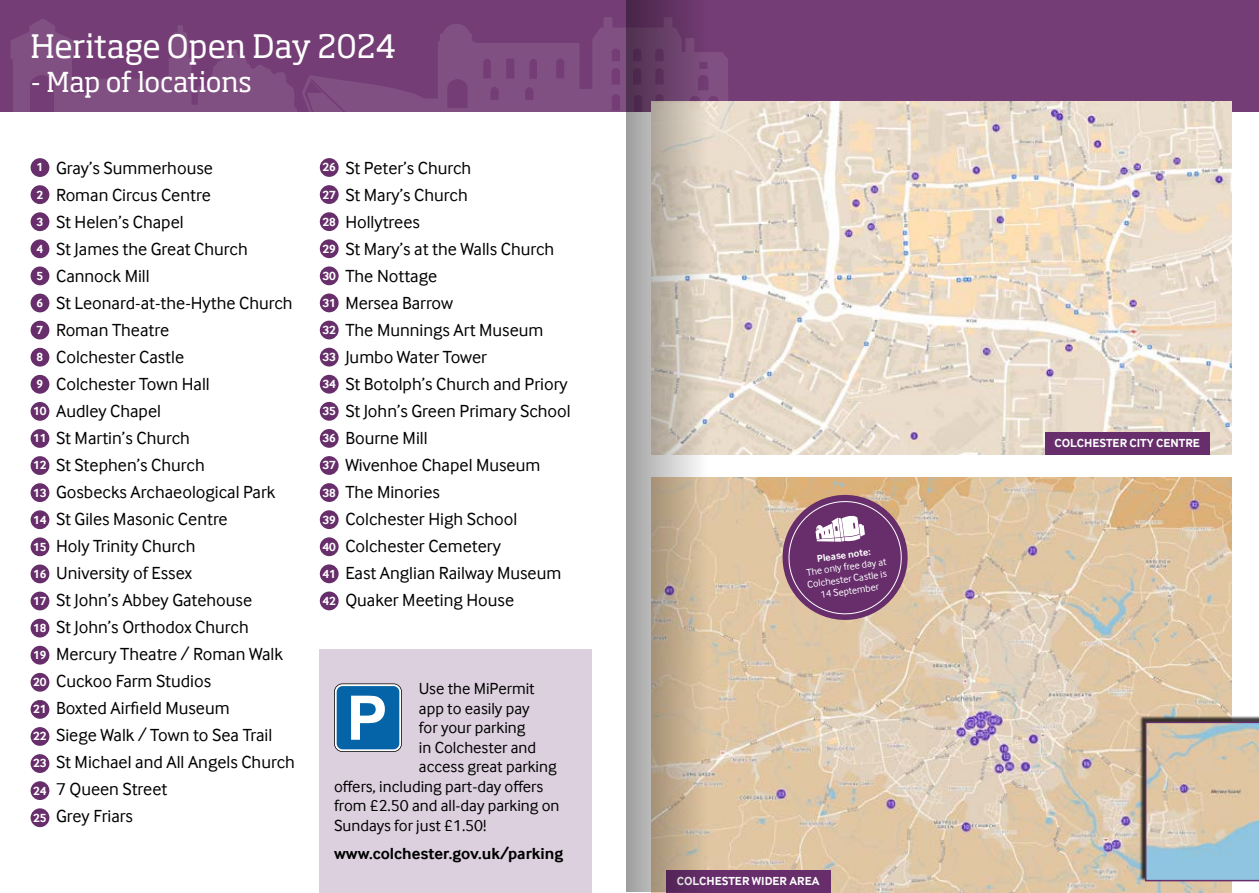
<style>
.page{position:relative;width:1259px;height:893px;background:#fff}
.page>*{position:absolute;margin:0;border:0;box-sizing:border-box;transform-origin:0 0}
.t1{font:31.95px "Soho Std";color:#fff}
.t2{font:27.15px "Soho Std";letter-spacing:-.015em;color:#fff}
.t3{font:18px/27px "Inter Face";color:#000}
.t4{font:16.5px "Inter Face";color:#000}
.t5{font:700 16.5px "Inter Face";color:#000}
.t6{font:700 12.3px "Inter Face";color:#fff}
.t7{font:700 12px "Inter Face";color:#fff}
.t8{font:10.05px/12.1px "Inter Face";color:#fff;text-align:center}
.t9{font:700 10.05px "Inter Face";color:#fff}
</style>
<div class="page">
<img style="left:652px;top:478px;width:579px;height:415px">
<div style="left:0;top:0;width:1259px;height:111px;background:#743d75"></div>
<img style="left:723px;top:101px;width:508px;height:353px">
<svg style="left:10px;top:17px;width:718px;height:153px"></svg>
<div style="left:320px;top:650px;width:272px;height:243px;background:#dcd0df"></div>
<svg style="left:334px;top:683px;width:68px;height:69px;background:#4e8cb9"></svg>
<svg style="left:778px;top:491px;width:134px;height:133px;background:#956983"></svg>
<div style="left:666px;top:870px;width:164px;height:23px;background:#672e6b"></div>
<div style="left:31px;top:158px;width:18px;height:19px;background:#672e6b;border-radius:50%"></div>
<div style="left:31px;top:185px;width:18px;height:19px;background:#672e6b;border-radius:50%"></div>
<div style="left:31px;top:212px;width:18px;height:19px;background:#672e6b;border-radius:50%"></div>
<div style="left:31px;top:239px;width:18px;height:19px;background:#672e6b;border-radius:50%"></div>
<div style="left:31px;top:267px;width:18px;height:18px;background:#672e6b;border-radius:50%"></div>
<div style="left:31px;top:294px;width:18px;height:18px;background:#672e6b;border-radius:50%"></div>
<div style="left:31px;top:321px;width:18px;height:18px;background:#672e6b;border-radius:50%"></div>
<div style="left:31px;top:348px;width:18px;height:19px;background:#672e6b;border-radius:50%"></div>
<div style="left:31px;top:375px;width:18px;height:19px;background:#672e6b;border-radius:50%"></div>
<div style="left:31px;top:402px;width:18px;height:19px;background:#672e6b;border-radius:50%"></div>
<div style="left:31px;top:429px;width:18px;height:19px;background:#672e6b;border-radius:50%"></div>
<div style="left:31px;top:456px;width:18px;height:19px;background:#672e6b;border-radius:50%"></div>
<div style="left:31px;top:483px;width:18px;height:19px;background:#672e6b;border-radius:50%"></div>
<div style="left:31px;top:510px;width:18px;height:19px;background:#672e6b;border-radius:50%"></div>
<div style="left:31px;top:537px;width:18px;height:19px;background:#672e6b;border-radius:50%"></div>
<div style="left:31px;top:564px;width:18px;height:19px;background:#672e6b;border-radius:50%"></div>
<div style="left:31px;top:592px;width:18px;height:18px;background:#672e6b;border-radius:50%"></div>
<div style="left:31px;top:619px;width:18px;height:18px;background:#672e6b;border-radius:50%"></div>
<div style="left:31px;top:646px;width:18px;height:19px;background:#672e6b;border-radius:50%"></div>
<div style="left:31px;top:673px;width:18px;height:19px;background:#672e6b;border-radius:50%"></div>
<div style="left:31px;top:700px;width:18px;height:19px;background:#672e6b;border-radius:50%"></div>
<div style="left:31px;top:727px;width:18px;height:19px;background:#672e6b;border-radius:50%"></div>
<div style="left:320px;top:185px;width:19px;height:19px;background:#672e6b;border-radius:50%"></div>
<div style="left:320px;top:294px;width:19px;height:18px;background:#672e6b;border-radius:50%"></div>
<div style="left:320px;top:321px;width:19px;height:18px;background:#672e6b;border-radius:50%"></div>
<div style="left:320px;top:348px;width:19px;height:18px;background:#672e6b;border-radius:50%"></div>
<div style="left:320px;top:375px;width:19px;height:19px;background:#672e6b;border-radius:50%"></div>
<div style="left:320px;top:402px;width:19px;height:19px;background:#672e6b;border-radius:50%"></div>
<div style="left:320px;top:429px;width:19px;height:19px;background:#672e6b;border-radius:50%"></div>
<div style="left:320px;top:456px;width:19px;height:19px;background:#672e6b;border-radius:50%"></div>
<div style="left:320px;top:483px;width:19px;height:19px;background:#672e6b;border-radius:50%"></div>
<div style="left:320px;top:510px;width:19px;height:19px;background:#672e6b;border-radius:50%"></div>
<div style="left:320px;top:537px;width:19px;height:19px;background:#672e6b;border-radius:50%"></div>
<div style="left:320px;top:564px;width:19px;height:19px;background:#672e6b;border-radius:50%"></div>
<div style="left:320px;top:591px;width:19px;height:19px;background:#672e6b;border-radius:50%"></div>
<div style="left:320px;top:212px;width:19px;height:19px;background:#672e6b;border-radius:50%"></div>
<div style="left:320px;top:239px;width:19px;height:19px;background:#672e6b;border-radius:50%"></div>
<div style="left:320px;top:266px;width:19px;height:19px;background:#672e6b;border-radius:50%"></div>
<div style="left:320px;top:158px;width:19px;height:19px;background:#672e6b;border-radius:50%"></div>
<div style="left:31px;top:754px;width:18px;height:19px;background:#672e6b;border-radius:50%"></div>
<div style="left:31px;top:781px;width:18px;height:19px;background:#672e6b;border-radius:50%"></div>
<div style="left:31px;top:808px;width:18px;height:19px;background:#672e6b;border-radius:50%"></div>
<div style="left:1045px;top:432px;width:164px;height:22px;background:#672e6b"></div>
<div style="left:1139px;top:716px;width:120px;height:164px;background:#000;opacity:.75"></div>
<svg style="left:1145px;top:722px;width:114px;height:159px;background:#c3c1b5"></svg>
<svg style="left:626px;top:1px;width:97px;height:891px;background:#b7a69f"></svg>
<h1 class="t1" style="left:31px;top:26px;width:367px">Heritage Open Day 2024</h1>
<h2 class="t2" style="left:31px;top:65px;width:223px">- Map of locations</h2>
<p class="t6" style="left:37px;top:160px;width:8px">1</p>
<p class="t6" style="left:37px;top:187px;width:8px">2</p>
<p class="t6" style="left:37px;top:214px;width:8px">3</p>
<p class="t6" style="left:37px;top:242px;width:8px">4</p>
<p class="t6" style="left:37px;top:269px;width:8px">5</p>
<p class="t6" style="left:37px;top:296px;width:8px">6</p>
<p class="t6" style="left:37px;top:323px;width:8px">7</p>
<p class="t6" style="left:37px;top:350px;width:8px">8</p>
<p class="t6" style="left:37px;top:377px;width:8px">9</p>
<p class="t6" style="left:33px;top:404px;width:15px">10</p>
<p class="t6" style="left:33px;top:431px;width:15px">11</p>
<p class="t6" style="left:33px;top:458px;width:15px">12</p>
<p class="t6" style="left:33px;top:485px;width:15px">13</p>
<p class="t6" style="left:33px;top:512px;width:15px">14</p>
<p class="t6" style="left:33px;top:539px;width:15px">15</p>
<p class="t6" style="left:33px;top:567px;width:15px">16</p>
<p class="t6" style="left:33px;top:594px;width:15px">17</p>
<p class="t6" style="left:33px;top:621px;width:15px">18</p>
<p class="t6" style="left:33px;top:648px;width:15px">19</p>
<p class="t6" style="left:33px;top:675px;width:15px">20</p>
<p class="t6" style="left:33px;top:702px;width:15px">21</p>
<p class="t6" style="left:33px;top:729px;width:15px">22</p>
<p class="t6" style="left:33px;top:756px;width:15px">23</p>
<p class="t6" style="left:33px;top:783px;width:15px">24</p>
<p class="t6" style="left:33px;top:810px;width:15px">25</p>
<p class="t3" style="left:56px;top:154px;width:240px">Gray’s Summerhouse<br>Roman Circus Centre<br>St Helen’s Chapel<br>St James the Great Church<br>Cannock Mill<br>St Leonard-at-the-Hythe Church<br>Roman Theatre<br>Colchester Castle<br>Colchester Town Hall<br>Audley Chapel<br>St Martin’s Church<br>St Stephen’s Church<br>Gosbecks Archaeological Park<br>St Giles Masonic Centre<br>Holy Trinity Church<br>University of Essex<br>St John’s Abbey Gatehouse<br>St John’s Orthodox Church<br>Mercury Theatre / Roman Walk<br>Cuckoo Farm Studios<br>Boxted Airfield Museum<br>Siege Walk / Town to Sea Trail<br>St Michael and All Angels Church<br>7 Queen Street<br>Grey Friars</p>
<p class="t6" style="left:322px;top:160px;width:15px">26</p>
<p class="t3" style="left:345px;top:154px;width:227px">St Peter’s Church<br>St Mary’s Church<br>Hollytrees<br>St Mary’s at the Walls Church<br>The Nottage<br>Mersea Barrow<br>The Munnings Art Museum<br>Jumbo Water Tower<br>St Botolph’s Church and Priory<br>St John’s Green Primary School<br>Bourne Mill<br>Wivenhoe Chapel Museum<br>The Minories<br>Colchester High School<br>Colchester Cemetery<br>East Anglian Railway Museum<br>Quaker Meeting House</p>
<p class="t6" style="left:322px;top:187px;width:15px">27</p>
<p class="t6" style="left:322px;top:214px;width:15px">28</p>
<p class="t6" style="left:322px;top:241px;width:15px">29</p>
<p class="t6" style="left:322px;top:269px;width:15px">30</p>
<p class="t6" style="left:322px;top:296px;width:15px">31</p>
<p class="t6" style="left:322px;top:323px;width:15px">32</p>
<p class="t6" style="left:322px;top:350px;width:15px">33</p>
<p class="t6" style="left:322px;top:377px;width:15px">34</p>
<p class="t6" style="left:322px;top:404px;width:15px">35</p>
<p class="t6" style="left:322px;top:431px;width:15px">36</p>
<p class="t6" style="left:322px;top:458px;width:15px">37</p>
<p class="t6" style="left:322px;top:485px;width:15px">38</p>
<p class="t6" style="left:322px;top:512px;width:15px">39</p>
<p class="t6" style="left:322px;top:539px;width:15px">40</p>
<p class="t6" style="left:322px;top:567px;width:15px">41</p>
<p class="t6" style="left:322px;top:594px;width:15px">42</p>
<p class="t4" style="left:419px;top:680px;width:117px">Use the MiPermit</p>
<p class="t4" style="left:419px;top:699px;width:112px">app to easily pay</p>
<p class="t4" style="left:419px;top:719px;width:108px">for your parking</p>
<p class="t4" style="left:419px;top:738px;width:119px">in Colchester and</p>
<p class="t4" style="left:419px;top:758px;width:139px">access great parking</p>
<p class="t4" style="left:334px;top:777px;width:211px">offers, including part-day offers</p>
<p class="t4" style="left:334px;top:797px;width:227px">from £2.50 and all-day parking on</p>
<p class="t4" style="left:334px;top:816px;width:154px">Sundays for just £1.50!</p>
<p class="t5" style="left:334px;top:844px;width:231px">www.colchester.gov.uk/parking</p>
<p class="t9" style="left:816px;top:553px;width:55px;rotate:-8deg">Please note:</p>
<p class="t8" style="left:805px;top:566px;width:83px;rotate:-8deg">The only free day at<br>Colchester Castle is<br>14 September</p>
<p class="t7" style="left:677px;top:873px;width:144px">COLCHESTER WIDER AREA</p>
<p class="t7" style="left:1054px;top:436px;width:147px">COLCHESTER CITY CENTRE</p>
</div>
